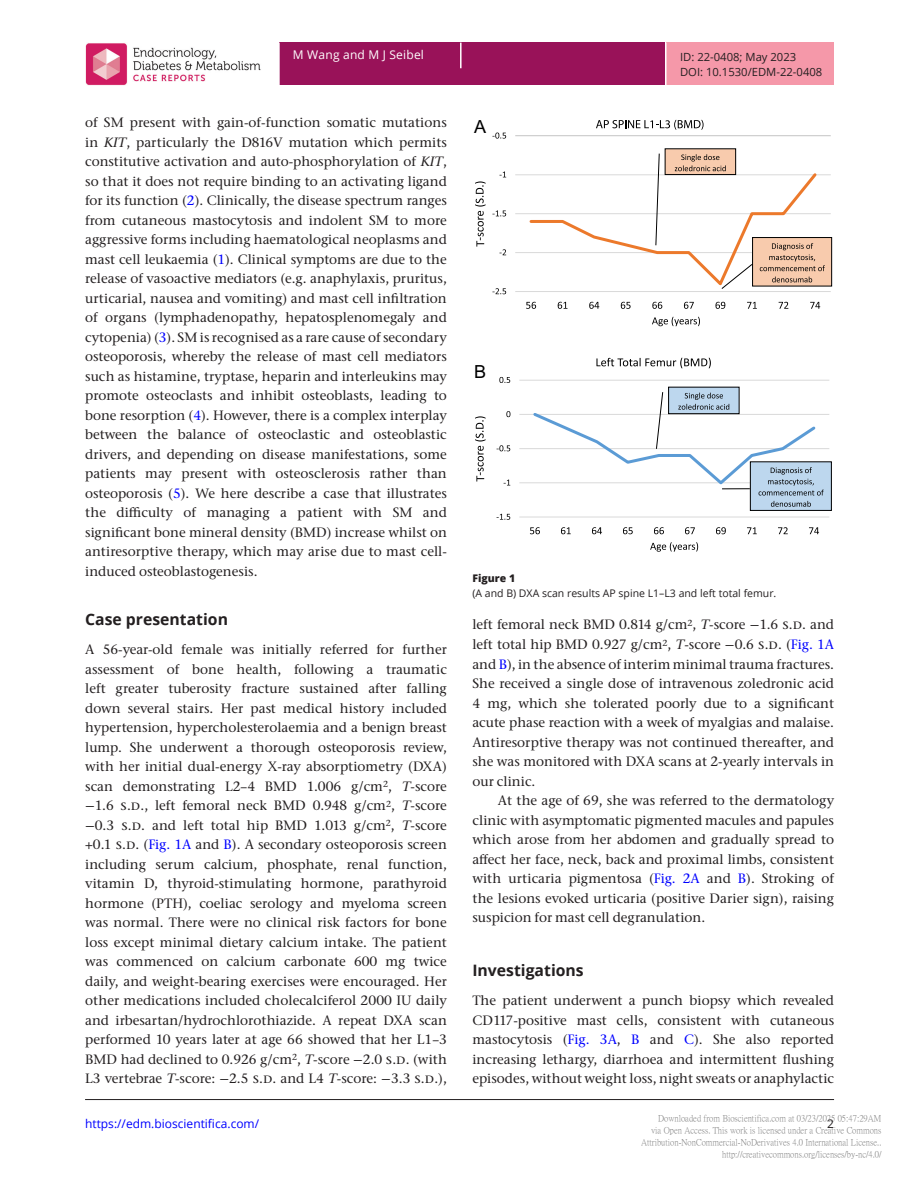
<style>
.page{position:relative;width:919px;height:1187px;background:#fff}
.page>*{position:absolute;margin:0;border:0;box-sizing:border-box;transform-origin:0 0}
.t1{font:18px "Arial";color:#000}
.t2{font:700 15.75px "Open Sans";color:#231f20}
.TXT{font:500 13.5px/19.5px "Stone Serif ITC Pro";color:#231f20;text-align:justify}
.TXI{font:500 13.5px/19.5px "Stone Serif ITC Pro";color:#231f20;text-align:justify}
.t3{font:12px "Open Sans";color:#00f}
.t4{font:12px "Open Sans";letter-spacing:.015em;color:#fff}
.t5{font:12px "Open Sans";color:#231f20}
.t6{font:11.25px "Open Sans";color:#231f20}
.FC{font:10.5px "Open Sans";color:#231f20}
.FC-2{font:800 10.5px "Open Sans";color:#231f20}
.t7{font:9px/12px "P Ming Li U";color:rgb(0 0 0/.5);text-align:right}
.s1{font-style:italic}
.s2{color:#00f}
.s3{font-family:"STIX Two Math";font-weight:400}
</style>
<div class="page">
<div style="left:280px;top:43px;width:385px;height:42px;background:#991259"></div>
<div style="left:666px;top:43px;width:167px;height:42px;background:#f598a9"></div>
<svg style="left:460px;top:43px;width:1px;height:25px"></svg>
<img style="left:85px;top:43px;width:176px;height:42px">
<hr style="left:85px;top:1099px;width:749px;height:1px;background:#231f20">
<hr style="left:515px;top:291px;width:315px;height:1px;background:#d9d9d9">
<hr style="left:515px;top:252px;width:315px;height:1px;background:#d9d9d9">
<hr style="left:515px;top:213px;width:315px;height:1px;background:#d9d9d9">
<hr style="left:515px;top:174px;width:315px;height:1px;background:#d9d9d9">
<hr style="left:515px;top:135px;width:315px;height:1px;background:#d9d9d9">
<svg style="left:492px;top:288px;width:14px;height:6px"></svg>
<svg style="left:499px;top:249px;width:7px;height:6px"></svg>
<svg style="left:492px;top:210px;width:14px;height:6px"></svg>
<svg style="left:499px;top:171px;width:7px;height:6px"></svg>
<svg style="left:492px;top:132px;width:14px;height:6px"></svg>
<svg style="left:526px;top:302px;width:10px;height:7px"></svg>
<svg style="left:557px;top:302px;width:10px;height:7px"></svg>
<svg style="left:589px;top:302px;width:10px;height:7px"></svg>
<svg style="left:620px;top:302px;width:10px;height:7px"></svg>
<svg style="left:652px;top:302px;width:10px;height:7px"></svg>
<svg style="left:684px;top:302px;width:9px;height:7px"></svg>
<svg style="left:715px;top:302px;width:10px;height:7px"></svg>
<svg style="left:747px;top:302px;width:9px;height:7px"></svg>
<svg style="left:778px;top:302px;width:10px;height:7px"></svg>
<svg style="left:810px;top:302px;width:10px;height:7px"></svg>
<svg style="left:475px;top:181px;width:10px;height:65px"></svg>
<svg style="left:652px;top:317px;width:48px;height:9px"></svg>
<hr style="left:519px;top:516px;width:310px;height:1px;background:#d9d9d9">
<hr style="left:519px;top:482px;width:310px;height:1px;background:#d9d9d9">
<hr style="left:519px;top:448px;width:310px;height:1px;background:#d9d9d9">
<hr style="left:519px;top:380px;width:310px;height:1px;background:#d9d9d9">
<hr style="left:519px;top:414px;width:310px;height:1px;background:#d9d9d9">
<svg style="left:496px;top:514px;width:14px;height:5px"></svg>
<svg style="left:503px;top:479px;width:7px;height:6px"></svg>
<svg style="left:496px;top:445px;width:14px;height:6px"></svg>
<svg style="left:506px;top:411px;width:4px;height:6px"></svg>
<svg style="left:499px;top:377px;width:11px;height:6px"></svg>
<svg style="left:530px;top:527px;width:10px;height:7px"></svg>
<svg style="left:561px;top:527px;width:9px;height:7px"></svg>
<svg style="left:592px;top:527px;width:10px;height:7px"></svg>
<svg style="left:623px;top:527px;width:9px;height:7px"></svg>
<svg style="left:654px;top:527px;width:10px;height:7px"></svg>
<svg style="left:685px;top:527px;width:9px;height:7px"></svg>
<svg style="left:716px;top:527px;width:9px;height:7px"></svg>
<svg style="left:747px;top:527px;width:9px;height:7px"></svg>
<svg style="left:778px;top:527px;width:9px;height:7px"></svg>
<svg style="left:809px;top:527px;width:10px;height:7px"></svg>
<svg style="left:475px;top:416px;width:10px;height:65px"></svg>
<svg style="left:650px;top:542px;width:48px;height:9px"></svg>
<svg style="left:596px;top:358px;width:114px;height:10px"></svg>
<svg style="left:528px;top:148px;width:304px;height:141px"></svg>
<svg style="left:531px;top:386px;width:301px;height:125px"></svg>
<svg style="left:596px;top:120px;width:107px;height:10px"></svg>
<p class="t4" style="left:293px;top:47px;width:132px">M Wang and M J Seibel</p>
<p class="TXT" style="left:85px;top:113px;width:363px">of SM present with gain-of-function somatic mutations in <span class="s1">KIT</span>, particularly the D816V mutation which permits constitutive activation and auto-phosphorylation of <span class="s1">KIT</span>, so that it does not require binding to an activating ligand for its function (<span class="s2">2</span>). Clinically, the disease spectrum ranges from cutaneous mastocytosis and indolent SM to more aggressive forms including haematological neoplasms and mast cell leukaemia (<span class="s2">1</span>). Clinical symptoms are due to the release of vasoactive mediators (e.g. anaphylaxis, pruritus, urticarial, nausea and vomiting) and mast cell infiltration of organs (lymphadenopathy, hepatosplenomegaly and cytopenia) (<span class="s2">3</span>). SM is recognised as a rare cause of secondary osteoporosis, whereby the release of mast cell mediators such as histamine, tryptase, heparin and interleukins may promote osteoclasts and inhibit osteoblasts, leading to bone resorption (<span class="s2">4</span>). However, there is a complex interplay between the balance of osteoclastic and osteoblastic drivers, and depending on disease manifestations, some patients may present with osteosclerosis rather than osteoporosis (<span class="s2">5</span>). We here describe a case that illustrates the difficulty of managing a patient with SM and significant bone mineral density (BMD) increase whilst on antiresorptive therapy, which may arise due to mast cell&shy;induced osteoblastogenesis.</p>
<h1 class="t2" style="left:85px;top:608px;width:144px">Case presentation</h1>
<p class="TXT" style="left:85px;top:639px;width:363px">A 56-year-old female was initially referred for further assessment of bone health, following a traumatic left greater tuberosity fracture sustained after falling down several stairs. Her past medical history included hypertension, hypercholesterolaemia and a benign breast lump. She underwent a thorough osteoporosis review, with her initial dual-energy X-ray absorptiometry (DXA) scan demonstrating L2–4 BMD 1.006 g/cm<sup>2</sup>, <span class="s1">T</span>-score <span class="s3">−</span>1.6 s.d., left femoral neck BMD 0.948 g/cm<sup>2</sup>, <span class="s1">T</span>-score <span class="s3">−</span>0.3 s.d. and left total hip BMD 1.013 g/cm<sup>2</sup>, <span class="s1">T</span>-score +0.1 s.d. (<span class="s2">Fig. 1A</span> and <span class="s2">B</span>). A secondary osteoporosis screen including serum calcium, phosphate, renal function, vitamin D, thyroid-stimulating hormone, parathyroid hormone (PTH), coeliac serology and myeloma screen was normal. There were no clinical risk factors for bone loss except minimal dietary calcium intake. The patient was commenced on calcium carbonate 600 mg twice daily, and weight-bearing exercises were encouraged. Her other medications included cholecalciferol 2000 IU daily and irbesartan/hydrochlorothiazide. A repeat DXA scan performed 10 years later at age 66 showed that her L1–3<br>BMD had declined to 0.926 g/cm<sup>2</sup>, <span class="s1">T</span>-score <span class="s3">−</span>2.0 s.d. (with L3 vertebrae <span class="s1">T</span>-score: <span class="s3">−</span>2.5 s.d. and L4 <span class="s1">T</span>-score: <span class="s3">−</span>3.3 s.d.),</p>
<p class="t6" style="left:680px;top:50px;width:118px">ID: 22-0408; May 2023</p>
<p class="t1" style="left:474px;top:116px;width:14px">A</p>
<p class="t1" style="left:474px;top:362px;width:14px">B</p>
<p class="t6" style="left:680px;top:64px;width:144px">DOI: 10.1530/EDM-22-0408</p>
<p class="FC-2" style="left:472px;top:570px;width:44px">Figure 1</p>
<p class="FC" style="left:472px;top:585px;width:305px">(A and B) DXA scan results AP spine L1–L3 and left total femur.</p>
<p class="TXT" style="left:472px;top:615px;width:363px">left femoral neck BMD 0.814 g/cm<sup>2</sup>, <span class="s1">T</span>-score <span class="s3">−</span>1.6 s.d. and left total hip BMD 0.927 g/cm<sup>2</sup>, <span class="s1">T</span>-score <span class="s3">−</span>0.6 s.d. (<span class="s2">Fig. 1A </span>and <span class="s2">B</span>), in the absence of interim minimal trauma fractures.<br>She received a single dose of intravenous zoledronic acid 4 mg, which she tolerated poorly due to a significant acute phase reaction with a week of myalgias and malaise.<br>Antiresorptive therapy was not continued thereafter, and she was monitored with DXA scans at 2-yearly intervals in our clinic.</p>
<p class="TXI" style="left:472px;top:790px;width:363px;text-indent:26px">At the age of 69, she was referred to the dermatology clinic with asymptomatic pigmented macules and papules which arose from her abdomen and gradually spread to affect her face, neck, back and proximal limbs, consistent with urticaria pigmentosa (<span class="s2">Fig. 2A</span> and <span class="s2">B</span>). Stroking of the lesions evoked urticaria (positive Darier sign), raising suspicion for mast cell degranulation.</p>
<h1 class="t2" style="left:472px;top:959px;width:113px">Investigations</h1>
<p class="TXT" style="left:472px;top:990px;width:363px">The patient underwent a punch biopsy which revealed CD117-positive mast cells, consistent with cutaneous mastocytosis (<span class="s2">Fig. 3A</span>, <span class="s2">B</span> and <span class="s2">C</span>). She also reported increasing lethargy, diarrhoea and intermittent flushing episodes, without weight loss, night sweats or anaphylactic</p>
<p class="t7" style="left:641px;top:1112px;width:242px">Downloaded from Bioscientifica.com at 03/23/2025 05:47:29AM<br>via Open Access. This work is licensed under a Creative Commons Attribution-NonCommercial-NoDerivatives 4.0 International License.. http://creativecommons.org/licenses/by-nc/4.0/</p>
<p class="t3" style="left:85px;top:1115px;width:176px">https://edm.bioscientifica.com/</p>
<p class="t5" style="left:827px;top:1115px;width:8px">2</p>
</div>
